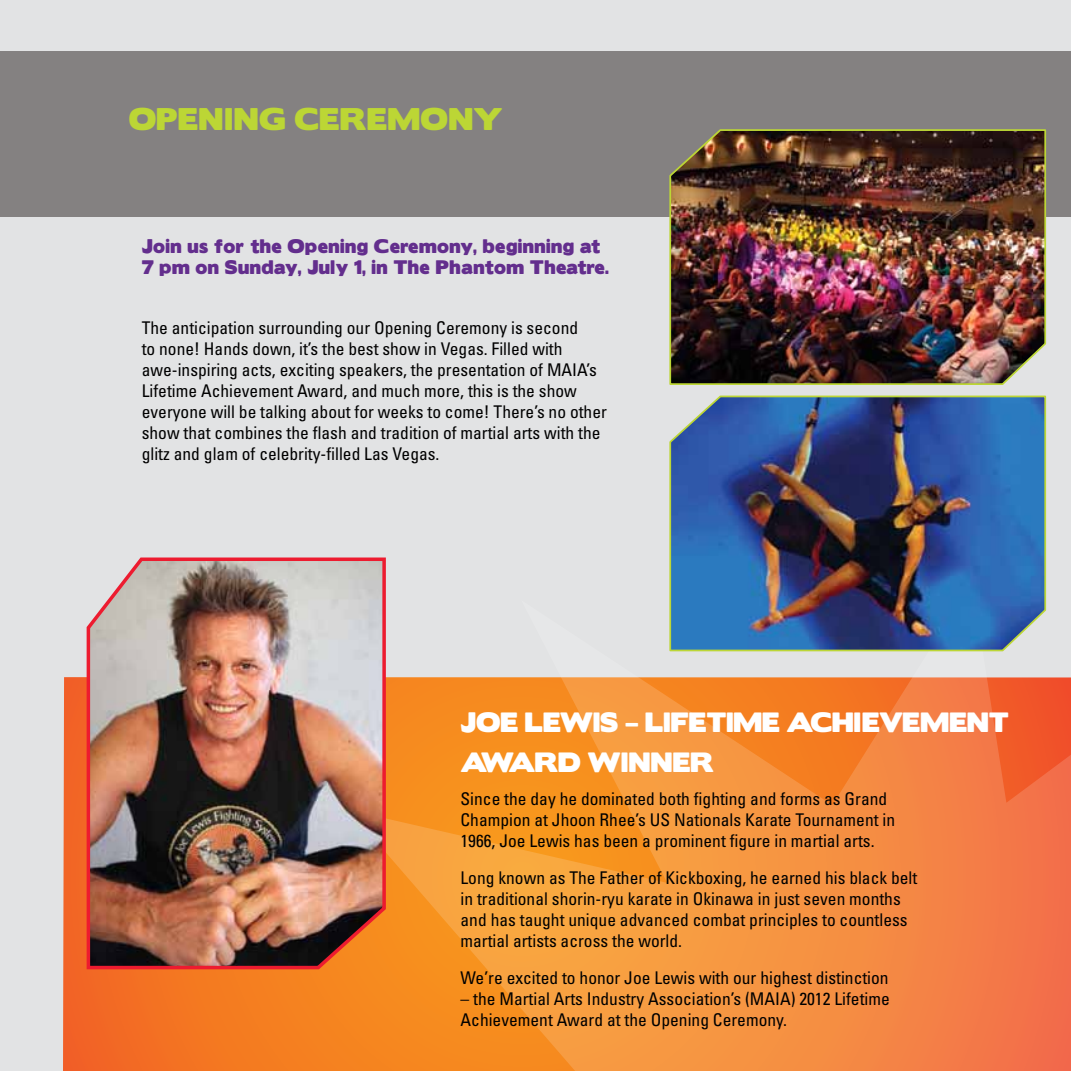
<style>
.page{position:relative;width:1071px;height:1071px;background:#e2e3e4}
.page>*{position:absolute;margin:0;border:0;box-sizing:border-box;transform-origin:0 0}
.t1{font:28px "Boris Black Bloxx";letter-spacing:.025em;color:#bcd635}
.t2{font:24.85px/40.2px "Boris Black Bloxx";color:#fff}
.t3{font:condensed 17.5px/21px "Univers";color:#000}
.t4{font:17.5px/21px "Boris Black Bloxx";letter-spacing:.03em;color:#632e8d}
</style>
<div class="page">
<div style="left:0;top:52px;width:1071px;height:165px;background:#848181"></div>
<svg style="left:63px;top:677px;width:286px;height:394px;background:#f37526"></svg>
<svg style="left:349px;top:677px;width:722px;height:394px;background:#f58c38"></svg>
<img style="left:669px;top:129px;width:378px;height:256px">
<img style="left:669px;top:395px;width:378px;height:257px">
<img style="left:83px;top:557px;width:305px;height:414px">
<h1 class="t1" style="left:129px;top:97px;width:375px">Opening Ceremony</h1>
<p class="t4" style="left:142px;top:236px;width:469px">Join us for the Opening Ceremony, beginning at<br>7 pm on Sunday, July 1, in The Phantom Theatre.</p>
<p class="t3" style="left:142px;top:317px;width:467px">The anticipation surrounding our Opening Ceremony is second<br>to none! Hands down, it’s the best show in Vegas. Filled with awe-inspiring acts, exciting speakers, the presentation of MAIA’s Lifetime Achievement Award, and much more, this is the show everyone will be talking about for weeks to come! There’s no other show that combines the flash and tradition of martial arts with the glitz and glam of celebrity-filled Las Vegas.</p>
<h2 class="t2" style="left:461px;top:703px;width:550px">Joe Lewis – Lifetime Achievement<br>Award Winner</h2>
<p class="t3" style="left:461px;top:788px;width:436px">Since the day he dominated both fighting and forms as Grand<br>Champion at Jhoon Rhee’s US Nationals Karate Tournament in<br>1966, Joe Lewis has been a prominent figure in martial arts.</p>
<p class="t3" style="left:461px;top:867px;width:458px">Long known as The Father of Kickboxing, he earned his black belt in traditional shorin-ryu karate in Okinawa in just seven months and has taught unique advanced combat principles to countless martial artists across the world.</p>
<p class="t3" style="left:461px;top:966px;width:430px">We’re excited to honor Joe Lewis with our highest distinction</p>
<p class="t3" style="left:461px;top:987px;width:431px">– the Martial Arts Industry Association’s (MAIA) 2012 Lifetime<br>Achievement Award at the Opening Ceremony.</p>
</div>
